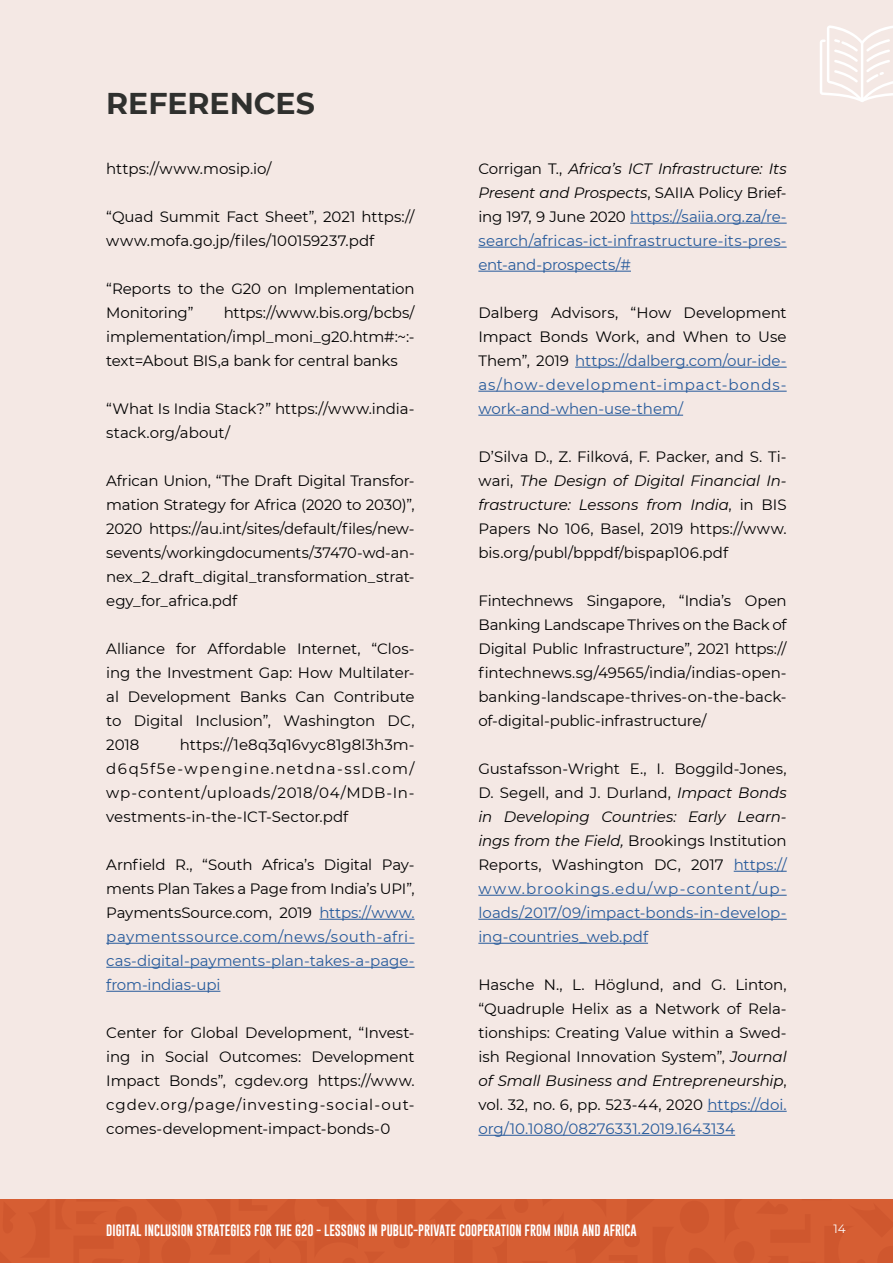
<style>
.page{position:relative;width:893px;height:1263px;background:#f4e8e4}
.page>*{position:absolute;margin:0;border:0;box-sizing:border-box;transform-origin:0 0}
.t1{font:700 30px "Montserrat";letter-spacing:-.005em;color:#2f302e}
.t2{font:15px/24px "Montserrat";letter-spacing:-.005em;color:#000;text-align:justify}
.t3{font:15px/24px "Montserrat";color:#265a9b;text-align:justify}
.t4{font:12px "Gobold";color:#fff}
.t5{font:12px "Montserrat";color:#fff}
.s1{color:#000}
.s2{font-style:italic;color:#000}
.s3{font-style:italic}
.s4{color:#265a9b}
</style>
<div class="page">
<hr style="left:319px;top:919px;width:96px;height:1px;background:#265a9b">
<hr style="left:106px;top:943px;width:309px;height:1px;background:#265a9b">
<hr style="left:106px;top:967px;width:309px;height:1px;background:#265a9b">
<hr style="left:106px;top:991px;width:114px;height:1px;background:#265a9b">
<hr style="left:630px;top:223px;width:157px;height:1px;background:#265a9b">
<hr style="left:478px;top:247px;width:309px;height:1px;background:#265a9b">
<hr style="left:478px;top:271px;width:153px;height:1px;background:#265a9b">
<hr style="left:575px;top:367px;width:212px;height:1px;background:#265a9b">
<hr style="left:478px;top:391px;width:309px;height:1px;background:#265a9b">
<hr style="left:478px;top:415px;width:205px;height:1px;background:#265a9b">
<hr style="left:734px;top:871px;width:53px;height:1px;background:#265a9b">
<hr style="left:478px;top:895px;width:309px;height:1px;background:#265a9b">
<hr style="left:478px;top:919px;width:309px;height:1px;background:#265a9b">
<hr style="left:478px;top:943px;width:170px;height:1px;background:#265a9b">
<hr style="left:707px;top:1111px;width:80px;height:1px;background:#265a9b">
<hr style="left:478px;top:1135px;width:257px;height:1px;background:#265a9b">
<div style="left:0;top:1199px;width:893px;height:64px;background:#d65e33"></div>
<svg style="left:820px;top:25px;width:73px;height:77px"></svg>
<h1 class="t1" style="left:106px;top:90px;width:210px">REFERENCES</h1>
<p class="t2" style="left:106px;top:157px;width:167px">https://www.mosip.io/</p>
<p class="t2" style="left:106px;top:205px;width:310px">“Quad Summit Fact Sheet”, 2021 https:// www.mofa.go.jp/files/100159237.pdf</p>
<p class="t2" style="left:106px;top:277px;width:310px">“Reports to the G20 on Implementation<br>Monitoring”</p>
<p class="t2" style="left:106px;top:301px;width:310px;text-indent:117px">https://www.bis.org/bcbs/ implementation/impl_moni_g20.htm#:~:- text=About BIS,a bank for central banks</p>
<p class="t2" style="left:106px;top:397px;width:310px">“What Is India Stack?” https://www.india&shy;stack.org/about/</p>
<p class="t2" style="left:106px;top:469px;width:310px">African Union, “The Draft Digital Transfor&shy;mation Strategy for Africa (2020 to 2030)”, 2020 https://au.int/sites/default/files/new&shy;sevents/workingdocuments/37470-wd-an&shy;nex_2_draft_digital_transformation_strat&shy;egy_for_africa.pdf</p>
<p class="t2" style="left:106px;top:637px;width:310px">Alliance for Affordable Internet, “Clos&shy;ing the Investment Gap: How Multilater&shy;al Development Banks Can Contribute to Digital Inclusion”, Washington DC, 2018</p>
<p class="t2" style="left:106px;top:733px;width:310px;text-indent:74px">https://1e8q3q16vyc81g8l3h3m&shy;d6q5f5e-wpengine.netdna-ssl.com/ wp-content/uploads/2018/04/MDB-In&shy;vestments-in-the-ICT-Sector.pdf</p>
<p class="t3" style="left:106px;top:853px;width:310px"><span class="s1">Arnfield R., “South Africa’s Digital Pay&shy;ments Plan Takes a Page from India’s UPI”, PaymentsSource.com, 2019</span> https://www. paymentssource.com/news/south-afri&shy;cas-digital-payments-plan-takes-a-page&shy;from-indias-upi</p>
<p class="t2" style="left:106px;top:1021px;width:310px">Center for Global Development, “Invest&shy;ing in Social Outcomes: Development Impact Bonds”, cgdev.org https://www. cgdev.org/page/investing-social-out&shy;comes-development-impact-bonds-0</p>
<p class="t3" style="left:478px;top:157px;width:310px"><span class="s1">Corrigan T.,</span> <span class="s2">Africa’s ICT Infrastructure: Its Present and Prospects</span><span class="s1">, SAIIA Policy Brief&shy;ing 197, 9 June 2020</span> https://saiia.org.za/re&shy;search/africas-ict-infrastructure-its-pres&shy;ent-and-prospects/#</p>
<p class="t3" style="left:478px;top:301px;width:310px"><span class="s1">Dalberg Advisors, “How Development Impact Bonds Work, and When to Use Them”, 2019</span> https://dalberg.com/our-ide&shy;as/how-development-impact-bonds&shy;work-and-when-use-them/</p>
<p class="t2" style="left:478px;top:444px;width:310px">D’Silva D., Z. Filková, F. Packer, and S. Ti&shy;wari, <span class="s3">The Design of Digital Financial In&shy;frastructure: Lessons from India</span>, in BIS Papers No 106, Basel, 2019 https://www. bis.org/publ/bppdf/bispap106.pdf</p>
<p class="t2" style="left:478px;top:588px;width:310px">Fintechnews Singapore, “India’s Open Banking Landscape Thrives on the Back of Digital Public Infrastructure”, 2021 https:// fintechnews.sg/49565/india/indias-open&shy;banking-landscape-thrives-on-the-back&shy;of-digital-public-infrastructure/</p>
<p class="t2" style="left:478px;top:757px;width:310px">Gustafsson-Wright E., I. Boggild-Jones, D. Segell, and J. Durland, <span class="s3">Impact Bonds in Developing Countries: Early Learn&shy;ings from the Field,</span> Brookings Institution Reports, Washington DC, 2017 <span class="s4">https:// www.brookings.edu/wp-content/up&shy;loads/2017/09/impact-bonds-in-develop&shy;ing-countries_web.pdf</span></p>
<p class="t2" style="left:478px;top:973px;width:310px">Hasche N., L. Höglund, and G. Linton, “Quadruple Helix as a Network of Rela&shy;tionships: Creating Value within a Swed&shy;ish Regional Innovation System”, <span class="s3">Journal of Small Business and Entrepreneurship</span>, vol. 32, no. 6, pp. 523-44, 2020 <span class="s4">https://doi. org/10.1080/08276331.2019.1643134</span></p>
<p class="t4" style="left:106px;top:1225px;width:532px">DIGITAL INCLUSION STRATEGIES FOR THE G20 - LESSONS IN PUBLIC-PRIVATE COOPERATION FROM INDIA AND AFRICA</p>
<p class="t5" style="left:833px;top:1223px;width:14px">14</p>
</div>
